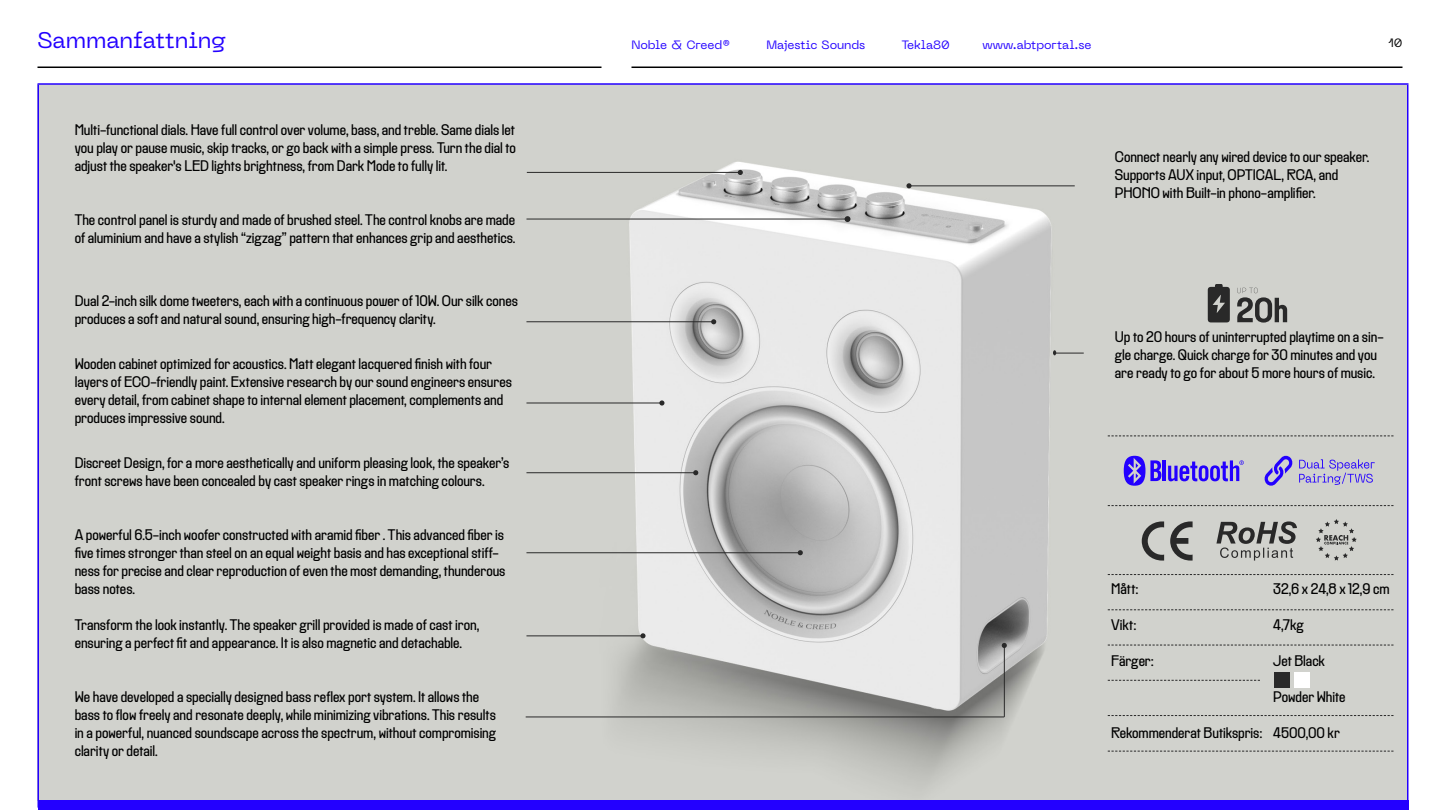
<style>
.page{position:relative;width:1440px;height:810px;background:#fff}
.page>*{position:absolute;margin:0;border:0;box-sizing:border-box;transform-origin:0 0}
.t1{font:45px "Neue Machina";color:#000}
.t2{font:22.5px "Neue Machina";letter-spacing:-.005em;color:#2300ff}
.t3{font:15px/18px "PP Rader";letter-spacing:-.005em;color:#000}
.t4{font:12px "Neue Machina";letter-spacing:-.005em;color:#2300ff}
.t5{font:12px "Neue Machina";color:#000}
</style>
<div class="page">
<hr style="left:38px;top:67px;width:564px;height:1px;background:#000">
<hr style="left:631px;top:67px;width:771px;height:1px;background:#000">
<div style="left:38px;top:84px;width:1369px;height:716px;background:#d1d2cd"></div>
<img style="left:525px;top:161px;width:768px;height:626px">
<hr style="left:526px;top:717px;width:478px;height:1px;background:#292929">
<hr style="left:1004px;top:645px;width:1px;height:72px;background:#292929">
<svg style="left:1002px;top:643px;width:5px;height:5px"></svg>
<hr style="left:526px;top:636px;width:117px;height:1px;background:#292929">
<svg style="left:640px;top:633px;width:6px;height:5px"></svg>
<hr style="left:526px;top:552px;width:274px;height:1px;background:#292929">
<svg style="left:798px;top:550px;width:5px;height:5px"></svg>
<hr style="left:526px;top:472px;width:170px;height:1px;background:#292929">
<svg style="left:693px;top:470px;width:5px;height:5px"></svg>
<hr style="left:526px;top:403px;width:136px;height:1px;background:#292929">
<svg style="left:659px;top:400px;width:5px;height:6px"></svg>
<hr style="left:526px;top:321px;width:188px;height:1px;background:#292929">
<svg style="left:711px;top:319px;width:5px;height:5px"></svg>
<hr style="left:527px;top:172px;width:213px;height:1px;background:#292929">
<svg style="left:738px;top:170px;width:5px;height:5px"></svg>
<hr style="left:526px;top:219px;width:322px;height:1px;background:#292929">
<svg style="left:845px;top:216px;width:6px;height:6px"></svg>
<hr style="left:909px;top:186px;width:166px;height:1px;background:#292929">
<svg style="left:906px;top:183px;width:6px;height:5px"></svg>
<svg style="left:1108px;top:751px;width:286px;height:1px"></svg>
<svg style="left:1108px;top:609px;width:286px;height:1px"></svg>
<svg style="left:1108px;top:645px;width:286px;height:1px"></svg>
<svg style="left:1108px;top:680px;width:152px;height:1px"></svg>
<svg style="left:1108px;top:715px;width:286px;height:1px"></svg>
<svg style="left:1108px;top:574px;width:286px;height:1px"></svg>
<svg style="left:1108px;top:505px;width:286px;height:1px"></svg>
<svg style="left:1108px;top:436px;width:286px;height:1px"></svg>
<svg style="left:1216px;top:521px;width:81px;height:40px"></svg>
<svg style="left:1170px;top:521px;width:23px;height:40px"></svg>
<svg style="left:1142px;top:521px;width:22px;height:40px"></svg>
<svg style="left:1316px;top:519px;width:41px;height:42px"></svg>
<svg style="left:1208px;top:284px;width:22px;height:38px"></svg>
<svg style="left:1237px;top:288px;width:50px;height:35px"></svg>
<hr style="left:1163px;top:460px;width:3px;height:21px;background:#2300ff">
<svg style="left:1168px;top:460px;width:76px;height:21px"></svg>
<svg style="left:1124px;top:456px;width:37px;height:30px"></svg>
<svg style="left:1053px;top:350px;width:31px;height:5px"></svg>
<div style="left:1274px;top:672px;width:15px;height:15px;background:#292929"></div>
<div style="left:1294px;top:672px;width:16px;height:15px;background:#fff"></div>
<svg style="left:1264px;top:455px;width:29px;height:31px"></svg>
<svg style="left:1299px;top:459px;width:76px;height:26px"></svg>
<hr style="left:38px;top:83px;width:1370px;height:2px;background:#2300ff">
<hr style="left:1407px;top:85px;width:1px;height:723px;background:#2300ff">
<hr style="left:38px;top:85px;width:1px;height:723px;background:#2300ff">
<div style="left:38px;top:800px;width:1370px;height:10px;background:#2300ff"></div>
<h2 class="t2" style="left:38px;top:26px;width:190px">Sammanfattning</h2>
<p class="t3" style="left:75px;top:120px;width:443px;text-align:justify">Multi-functional dials. Have full control over volume, bass, and treble. Same dials let you play or pause music, skip tracks, or go back with a simple press. Turn the dial to adjust the speaker's LED lights brightness, from Dark Mode to fully lit.</p>
<h1 class="t1" style="left:38px;top:115px;width:104px">Icon</h1>
<p class="t3" style="left:75px;top:210px;width:442px">The control panel is sturdy and made of brushed steel. The control knobs are made of aluminium and have a stylish “zigzag” pattern that enhances grip and aesthetics.</p>
<p class="t3" style="left:75px;top:291px;width:445px">Dual 2-inch silk dome tweeters, each with a continuous power of 10W. Our silk cones produces a soft and natural sound, ensuring high-frequency clarity.</p>
<p class="t3" style="left:75px;top:354px;width:439px">Wooden cabinet optimized for acoustics. Matt elegant lacquered finish with four layers of ECO-friendly paint. Extensive research by our sound engineers ensures every detail, from cabinet shape to internal element placement, complements and produces impressive sound.</p>
<p class="t3" style="left:75px;top:453px;width:436px">Discreet Design, for a more aesthetically and uniform pleasing look, the speaker’s front screws have been concealed by cast speaker rings in matching colours.</p>
<p class="t3" style="left:75px;top:525px;width:432px">A powerful 6.5-inch woofer constructed with aramid fiber . This advanced fiber is five times stronger than steel on an equal weight basis and has exceptional stiff&shy;ness for precise and clear reproduction of even the most demanding, thunderous bass notes.</p>
<p class="t3" style="left:75px;top:615px;width:406px">Transform the look instantly. The speaker grill provided is made of cast iron, ensuring a perfect fit and appearance. It is also magnetic and detachable.</p>
<p class="t3" style="left:75px;top:687px;width:423px">We have developed a specially designed bass reflex port system. It allows the bass to flow freely and resonate deeply, while minimizing vibrations. This results in a powerful, nuanced soundscape across the spectrum, without compromising clarity or detail.</p>
<p class="t4" style="left:632px;top:37px;width:100px">Noble &amp; Creed®</p>
<p class="t4" style="left:766px;top:37px;width:100px">Majestic Sounds</p>
<p class="t4" style="left:902px;top:37px;width:50px">Tekla80</p>
<p class="t4" style="left:982px;top:37px;width:111px">www.abtportal.se</p>
<p class="t5" style="left:1388px;top:35px;width:16px">10</p>
<p class="t3" style="left:1115px;top:147px;width:256px">Connect nearly any wired device to our speaker.<br>Supports AUX input, OPTICAL, RCA, and<br>PHONO with Built-in phono-amplifier.</p>
<p class="t3" style="left:1115px;top:327px;width:270px">Up to 20 hours of uninterrupted playtime on a sin&shy;gle charge. Quick charge for 30 minutes and you are ready to go for about 5 more hours of music.</p>
<p class="t3" style="left:1111px;top:579px;width:29px">Mått:</p>
<p class="t3" style="left:1273px;top:579px;width:118px">32,6 x 24,8 x 12,9 cm</p>
<p class="t3" style="left:1111px;top:615px;width:27px">Vikt:</p>
<p class="t3" style="left:1273px;top:615px;width:32px">4,7kg</p>
<p class="t3" style="left:1111px;top:651px;width:44px">Färger:</p>
<p class="t3" style="left:1273px;top:651px;width:53px">Jet Black</p>
<p class="t3" style="left:1273px;top:687px;width:74px">Powder White</p>
<p class="t3" style="left:1111px;top:723px;width:230px">Rekommenderat Butikspris: 4500,00 kr</p>
</div>
